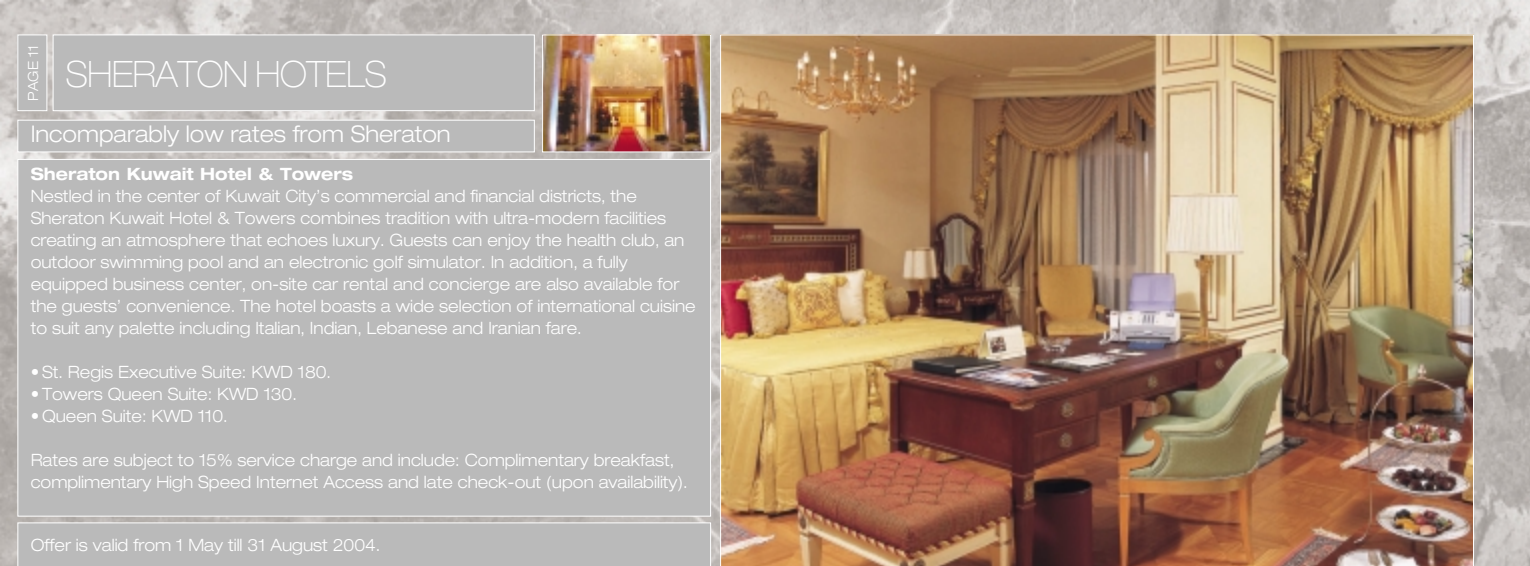
<style>
.page{position:relative;width:1530px;height:566px;background:#fff}
.page>*{position:absolute;margin:0;border:0;box-sizing:border-box;transform-origin:0 0}
.t1{font:100 expanded 36.4px "Helvetica Neue";letter-spacing:-.01em;color:#fff;scale:.9 1}
.t2{font:300 expanded 23px "Helvetica Neue";color:#fff;scale:.95 1}
.t3{font:300 expanded 17px/22px "Helvetica Neue";color:#fff;scale:.95 1}
.t4{font:300 expanded 17px "Helvetica Neue";color:#fff}
.t5{font:700 expanded 17px "Helvetica Neue";color:#fff;scale:.95 1}
.t6{font:300 expanded 14px "Helvetica Neue";color:#fff;scale:.95 1}
</style>
<div class="page">
<img style="left:0;top:0;width:1530px;height:566px">
<div style="left:18px;top:120px;width:516px;height:32px;background:#bababa"></div>
<div style="left:17px;top:120px;width:518px;height:32px;border:1px solid #fff"></div>
<div style="left:17px;top:522px;width:694px;height:44px;background:#bababa"></div>
<div style="left:18px;top:35px;width:29px;height:76px;background:#bababa"></div>
<div style="left:17px;top:34px;width:30px;height:77px;border:1px solid #fff"></div>
<div style="left:53px;top:35px;width:481px;height:76px;background:#bababa"></div>
<div style="left:53px;top:34px;width:482px;height:77px;border:1px solid #fff"></div>
<img style="left:720px;top:34px;width:754px;height:532px">
<img style="left:544px;top:36px;width:165px;height:114px">
<div style="left:542px;top:34px;width:169px;height:118px;border:1px solid #fff"></div>
<div style="left:18px;top:159px;width:693px;height:357px;background:#bababa"></div>
<p class="t6" style="left:28px;top:101px;width:60px;rotate:-90deg">PAGE 11</p>
<h1 class="t1" style="left:66px;top:61px;width:358px">SHERATON HOTELS</h1>
<h2 class="t2" style="left:31px;top:126px;width:444px">Incomparably low rates from Sheraton</h2>
<p class="t5" style="left:31px;top:168px;width:341px">Sheraton Kuwait Hotel &amp; Towers</p>
<p class="t3" style="left:31px;top:187px;width:701px">Nestled in the center of Kuwait City’s commercial and financial districts, the Sheraton Kuwait Hotel &amp; Towers combines tradition with ultra-modern facilities creating an atmosphere that echoes luxury. Guests can enjoy the health club, an outdoor swimming pool and an electronic golf simulator. In addition, a fully equipped business center, on-site car rental and concierge are also available for the guests’ convenience. The hotel boasts a wide selection of international cuisine to suit any palette including Italian, Indian, Lebanese and Iranian fare.</p>
<p class="t4" style="left:31px;top:366px;width:302px">• St. Regis Executive Suite: KWD 180.</p>
<p class="t4" style="left:31px;top:388px;width:268px">• Towers Queen Suite: KWD 130.</p>
<p class="t4" style="left:31px;top:410px;width:198px">• Queen Suite: KWD 110.</p>
<p class="t3" style="left:31px;top:451px;width:693px">Rates are subject to 15% service charge and include: Complimentary breakfast, complimentary High Speed Internet Access and late check-out (upon availability).</p>
<p class="t3" style="left:31px;top:536px;width:370px">Offer is valid from 1 May till 31 August 2004.</p>
</div>
